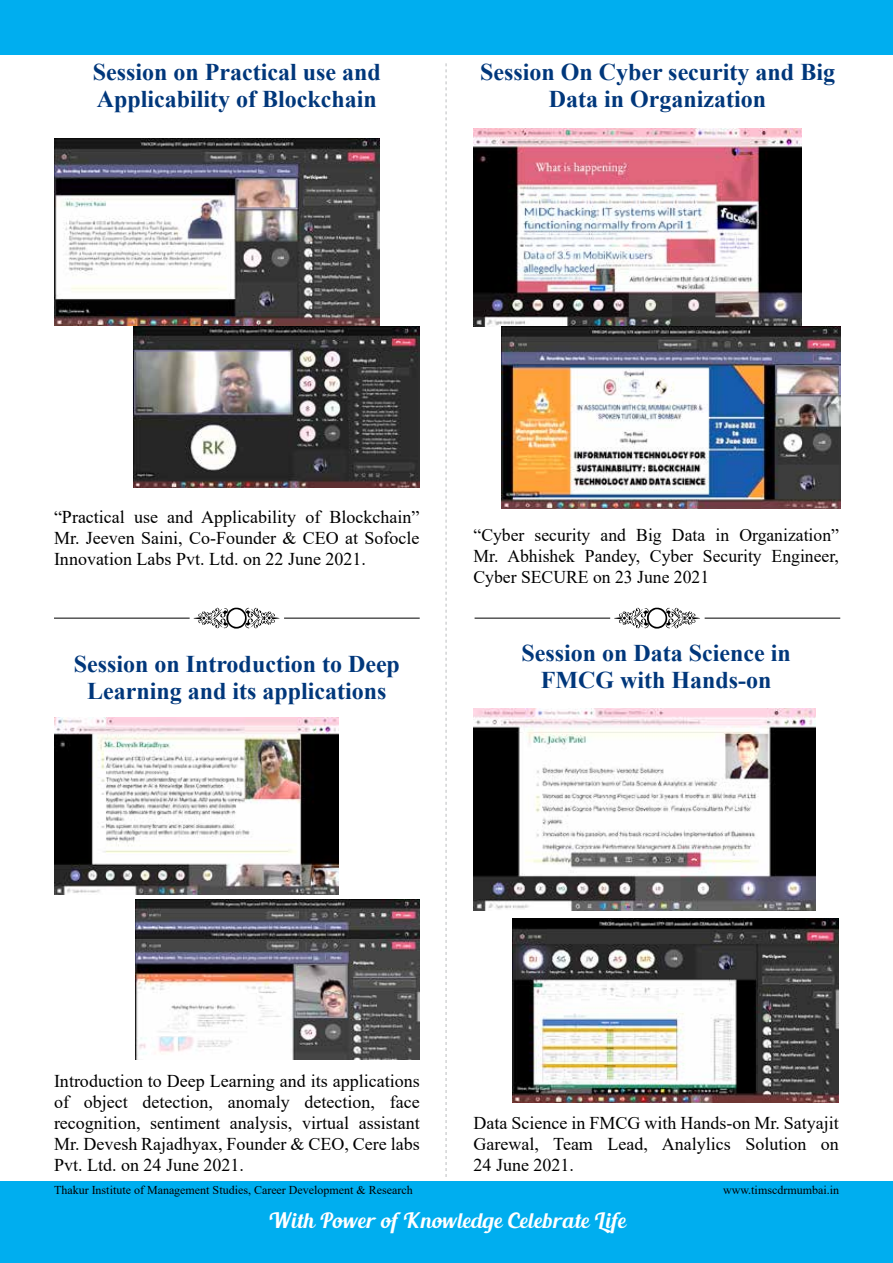
<style>
.page{position:relative;width:893px;height:1263px;background:#fff}
.page>*{position:absolute;margin:0;border:0;box-sizing:border-box;transform-origin:0 0}
.t1{font:700 24px/27px "Times New Roman";color:#00377b;text-align:center}
.t2{font:21px "Blenda Script";letter-spacing:.025em;color:#fff}
.t3{font:18px/21px "Times New Roman";color:#000;text-align:justify}
.t4{font:12px "Times New Roman";color:#000}
</style>
<div class="page">
<div style="left:0;top:1182px;width:893px;height:81px;background:#00aeef"></div>
<div style="left:0;top:0;width:893px;height:54px;background:#00aeef"></div>
<svg style="left:446px;top:63px;width:1px;height:1114px"></svg>
<img style="left:54px;top:138px;width:325px;height:188px">
<svg style="left:194px;top:608px;width:85px;height:21px"></svg>
<hr style="left:54px;top:618px;width:136px;height:1px;background:#000">
<hr style="left:284px;top:618px;width:136px;height:1px;background:#000">
<svg style="left:614px;top:608px;width:86px;height:21px"></svg>
<hr style="left:475px;top:618px;width:135px;height:1px;background:#000">
<hr style="left:705px;top:618px;width:135px;height:1px;background:#000">
<img style="left:133px;top:327px;width:287px;height:161px">
<img style="left:473px;top:129px;width:329px;height:198px">
<img style="left:502px;top:327px;width:338px;height:181px">
<img style="left:54px;top:717px;width:284px;height:177px">
<img style="left:135px;top:899px;width:285px;height:160px">
<img style="left:473px;top:709px;width:342px;height:202px">
<img style="left:512px;top:919px;width:327px;height:183px">
<h1 class="t1" style="left:93px;top:57px;width:290px;text-align:left">Session on Practical use and<br>Applicability of Blockchain</h1>
<h1 class="t1" style="left:480px;top:57px;width:356px">Session On Cyber security and Big<br>Data in Organization</h1>
<p class="t3" style="left:54px;top:505px;width:367px">“Practical use and Applicability of Blockchain” Mr. Jeeven Saini, Co-Founder &amp; CEO at Sofocle Innovation Labs Pvt. Ltd. on 22 June 2021.</p>
<h1 class="t1" style="left:74px;top:650px;width:328px">Session on Introduction to Deep<br>Learning and its applications</h1>
<p class="t3" style="left:473px;top:523px;width:367px">“Cyber security and Big Data in Organization” Mr. Abhishek Pandey, Cyber Security Engineer, Cyber SECURE on 23 June 2021</p>
<h1 class="t1" style="left:522px;top:638px;width:271px">Session on Data Science in<br>FMCG with Hands-on</h1>
<p class="t3" style="left:54px;top:1070px;width:367px">Introduction to Deep Learning and its applications of object detection, anomaly detection, face recognition, sentiment analysis, virtual assistant Mr. Devesh Rajadhyax, Founder &amp; CEO, Cere labs Pvt. Ltd. on 24 June 2021.</p>
<p class="t3" style="left:473px;top:1112px;width:367px">Data Science in FMCG with Hands-on Mr. Satyajit Garewal, Team Lead, Analylics Solution on 24 June 2021.</p>
<p class="t4" style="left:54px;top:1181px;width:360px">Thakur Institute of Management Studies, Career Development &amp; Research</p>
<p class="t4" style="left:723px;top:1181px;width:117px">www.timscdrmumbai.in</p>
<p class="t2" style="left:268px;top:1207px;width:359px">With Power of Knowledge Celebrate Life</p>
</div>
